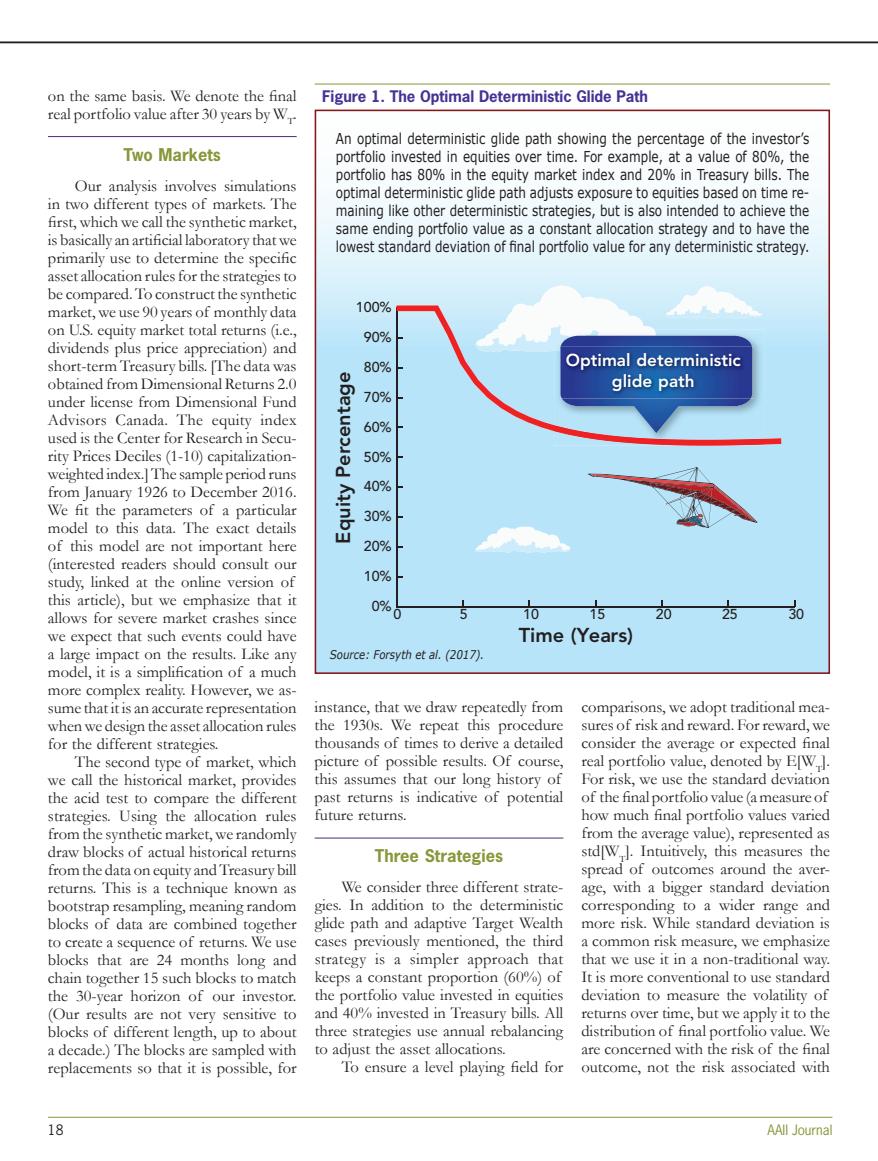
<style>
.page{position:relative;width:878px;height:1161px;background:#fff}
.page>*{position:absolute;margin:0;border:0;box-sizing:border-box;transform-origin:0 0}
.t1{font:800 19.95px "Avenir";color:#231f20}
.t2{font:800 17.1px/20.5px "Avenir";color:#fff;text-align:center}
.t3{font:16.5px/18px "Garamond";color:#231f20}
.t4{font:700 16.5px "News Gothic Std";color:#879739}
.t5{font:15px/18px "Verdana";color:#231f20;text-align:justify;scale:.8 1}
.t6{font:700 15px "News Gothic Std";color:#443394}
.t7{font:500 14.25px "Avenir";color:#231f20}
.t8{font:13.5px "News Gothic Std";color:#879739}
.t9{font:13.5px "News Gothic Std";color:#231f20}
.t10{font:italic 12px "Verdana";color:#231f20;scale:.85 1}
</style>
<div class="page">
<hr style="left:48px;top:1117px;width:784px;height:1px;background:#879739">
<hr style="left:0;top:42px;width:878px;height:1px;background:#231f20">
<hr style="left:48px;top:136px;width:248px;height:1px;background:#4b2a7a">
<hr style="left:314px;top:838px;width:249px;height:1px;background:#4b2a7a">
<svg style="left:317px;top:195px;width:510px;height:476px;background:#c5e8f9"></svg>
<svg style="left:475px;top:527px;width:95px;height:26px"></svg>
<hr style="left:396px;top:606px;width:398px;height:1px;background:#231f20">
<hr style="left:396px;top:308px;width:1px;height:299px;background:#231f20">
<svg style="left:397px;top:600px;width:6px;height:6px"></svg>
<svg style="left:397px;top:546px;width:6px;height:2px"></svg>
<svg style="left:396px;top:305px;width:385px;height:141px;background:#b9d6e9"></svg>
<img style="left:554px;top:425px;width:210px;height:21px">
<svg style="left:475px;top:286px;width:288px;height:147px"></svg>
<img style="left:560px;top:347px;width:192px;height:51px">
<svg style="left:587px;top:467px;width:170px;height:61px;background:#acc1d3"></svg>
<div style="left:314px;top:110px;width:516px;height:564px;border:2px solid #831618"></div>
<hr style="left:314px;top:84px;width:516px;height:1px;background:#879739">
<p class="t3" style="left:48px;top:86px;width:250px">on the same basis. We denote the final real portfolio value after 30 years by W<sub>T</sub>.</p>
<p class="t4" style="left:123px;top:144px;width:99px">Two Markets</p>
<p class="t3" style="left:48px;top:176px;width:250px;text-indent:27px">Our analysis involves simulations in two different types of markets. The first, which we call the synthetic market, is basically an artificial laboratory that we primarily use to determine the specific asset allocation rules for the strategies to be compared. To construct the synthetic market, we use 90 years of monthly data on U.S. equity market total returns (i.e., dividends plus price appreciation) and short-term Treasury bills. [The data was obtained from Dimensional Returns 2.0 under license from Dimensional Fund Advisors Canada. The equity index used is the Center for Research in Secu&shy;rity Prices Deciles (1-10) capitalization&shy;weighted index.] The sample period runs from January 1926 to December 2016.<br>We fit the parameters of a particular model to this data. The exact details of this model are not important here (interested readers should consult our study, linked at the online version of this article), but we emphasize that it allows for severe market crashes since we expect that such events could have a large impact on the results. Like any model, it is a simplification of a much more complex reality. However, we as&shy;sume that it is an accurate representation when we design the asset allocation rules for the different strategies.</p>
<p class="t3" style="left:48px;top:752px;width:250px;text-align:justify;text-indent:27px">The second type of market, which we call the historical market, provides the acid test to compare the different strategies. Using the allocation rules from the synthetic market, we randomly draw blocks of actual historical returns from the data on equity and Treasury bill returns. This is a technique known as bootstrap resampling, meaning random blocks of data are combined together to create a sequence of returns. We use blocks that are 24 months long and chain together 15 such blocks to match the 30-year horizon of our investor. (Our results are not very sensitive to blocks of different length, up to about a decade.) The blocks are sampled with replacements so that it is possible, for</p>
<p class="t6" style="left:322px;top:86px;width:327px">Figure 1. The Optimal Deterministic Glide Path</p>
<p class="t5" style="left:336px;top:130px;width:593px">An optimal deterministic glide path showing the percentage of the investor’s portfolio invested in equities over time. For example, at a value of 80%, the portfolio has 80% in the equity market index and 20% in Treasury bills. The optimal deterministic glide path adjusts exposure to equities based on time re&shy;maining like other deterministic strategies, but is also intended to achieve the same ending portfolio value as a constant allocation strategy and to have the lowest standard deviation of final portfolio value for any deterministic strategy.</p>
<p class="t7" style="left:356px;top:299px;width:37px">100%</p>
<p class="t1" style="left:331px;top:544px;width:174px;rotate:-90deg">Equity Percentage</p>
<p class="t7" style="left:364px;top:329px;width:30px">90%</p>
<p class="t7" style="left:364px;top:359px;width:30px">80%</p>
<p class="t7" style="left:364px;top:389px;width:30px">70%</p>
<p class="t7" style="left:364px;top:419px;width:30px">60%</p>
<p class="t7" style="left:364px;top:448px;width:30px">50%</p>
<p class="t7" style="left:364px;top:478px;width:30px">40%</p>
<p class="t7" style="left:364px;top:508px;width:30px">30%</p>
<p class="t7" style="left:364px;top:538px;width:30px">20%</p>
<p class="t7" style="left:364px;top:568px;width:30px">10%</p>
<p class="t2" style="left:565px;top:350px;width:176px">Optimal deterministic glide path</p>
<p class="t7" style="left:371px;top:598px;width:22px">0%</p>
<p class="t7" style="left:393px;top:606px;width:9px">0</p>
<p class="t7" style="left:460px;top:606px;width:9px">5</p>
<p class="t7" style="left:523px;top:606px;width:17px">10</p>
<p class="t7" style="left:589px;top:606px;width:17px">15</p>
<p class="t7" style="left:655px;top:606px;width:17px">20</p>
<p class="t7" style="left:722px;top:606px;width:17px">25</p>
<p class="t7" style="left:788px;top:606px;width:17px">30</p>
<p class="t1" style="left:519px;top:623px;width:116px">Time (Years)</p>
<p class="t10" style="left:330px;top:646px;width:183px">Source: Forsyth et al. (2017).</p>
<p class="t3" style="left:314px;top:698px;width:250px">instance, that we draw repeatedly from the 1930s. We repeat this procedure thousands of times to derive a detailed picture of possible results. Of course, this assumes that our long history of past returns is indicative of potential future returns.</p>
<p class="t4" style="left:375px;top:845px;width:130px">Three Strategies</p>
<p class="t3" style="left:314px;top:878px;width:250px;text-indent:27px">We consider three different strate&shy;gies. In addition to the deterministic glide path and adaptive Target Wealth cases previously mentioned, the third strategy is a simpler approach that keeps a constant proportion (60%) of the portfolio value invested in equities and 40% invested in Treasury bills. All three strategies use annual rebalancing to adjust the asset allocations.</p>
<p class="t3" style="left:341px;top:1058px;width:223px">To ensure a level playing field for</p>
<p class="t3" style="left:581px;top:698px;width:250px">comparisons, we adopt traditional mea&shy;sures of risk and reward. For reward, we consider the average or expected final real portfolio value, denoted by E[W<sub>T</sub>].<br>For risk, we use the standard deviation of the final portfolio value (a measure of how much final portfolio values varied from the average value), represented as std[W<sub>T</sub>]. Intuitively, this measures the spread of outcomes around the aver&shy;age, with a bigger standard deviation corresponding to a wider range and more risk. While standard deviation is a common risk measure, we emphasize that we use it in a non-traditional way.<br>It is more conventional to use standard deviation to measure the volatility of returns over time, but we apply it to the distribution of final portfolio value. We are concerned with the risk of the final outcome, not the risk associated with</p>
<p class="t9" style="left:48px;top:1121px;width:17px">18</p>
<p class="t8" style="left:767px;top:1121px;width:66px">AAII Journal</p>
</div>
